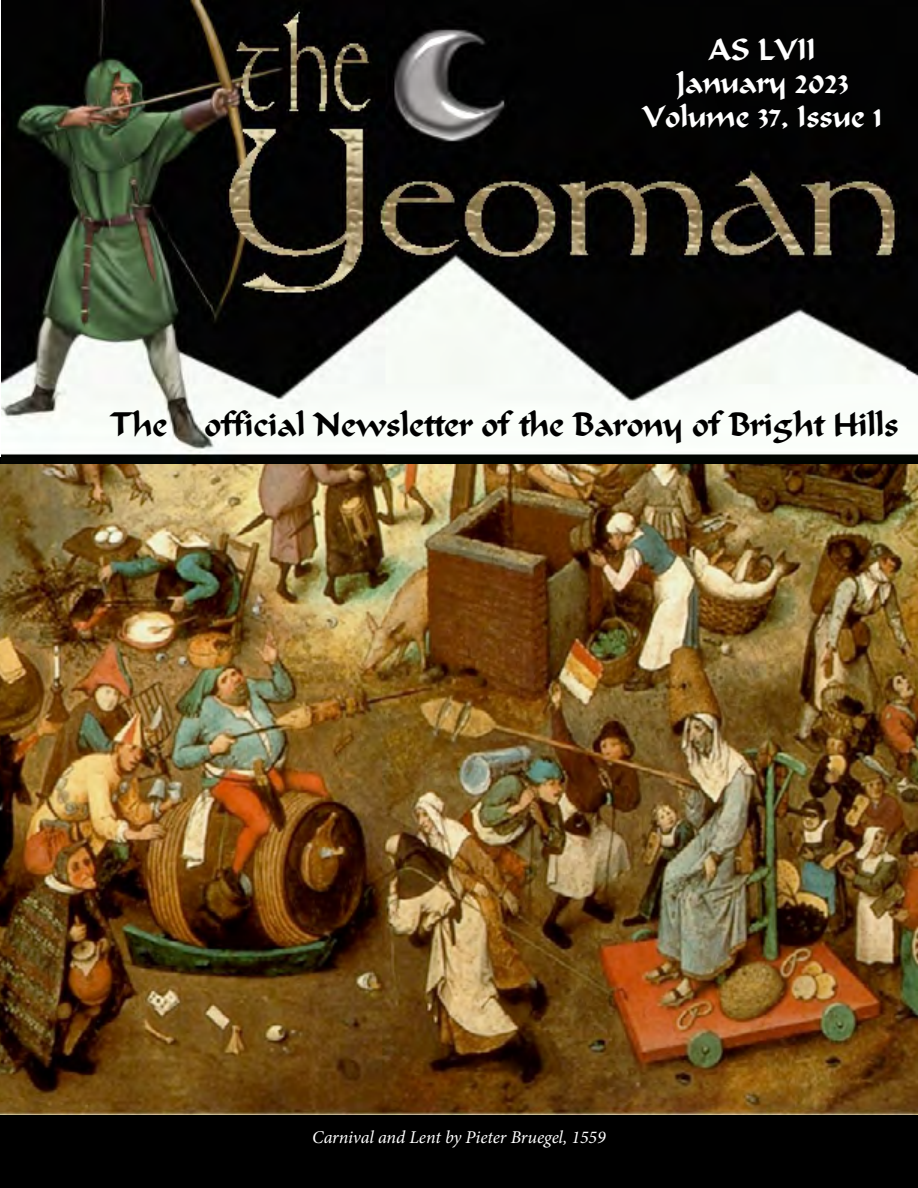
<style>
.page{position:relative;width:918px;height:1188px;background:#fff}
.page>*{position:absolute;margin:0;border:0;box-sizing:border-box;transform-origin:0 0}
.Header_3_-_24_pt{font:33px "Calligrapher";color:#000}
.Header_3_-_24_pt-2{font:30px "Calligrapher";color:#fff}
.t1{font:italic 18px "Minion Pro";letter-spacing:-.005em;color:#fff}
</style>
<div class="page">
<div style="left:0;top:458px;width:918px;height:730px;background:#000"></div>
<img style="left:2px;top:0;width:916px;height:465px">
<img style="left:0;top:465px;width:918px;height:650px">
<p class="Header_3_-_24_pt-2" style="left:709px;top:31px;width:108px">AS LVII</p>
<p class="Header_3_-_24_pt-2" style="left:676px;top:65px;width:174px">January 2023</p>
<p class="Header_3_-_24_pt-2" style="left:643px;top:99px;width:241px">Volume 37, Issue 1</p>
<p class="Header_3_-_24_pt" style="left:110px;top:405px;width:790px">The official Newsletter of the Barony of Bright Hills</p>
<p class="t1" style="left:312px;top:1125px;width:295px">Carnival and Lent by Pieter Bruegel, 1559</p>
</div>
